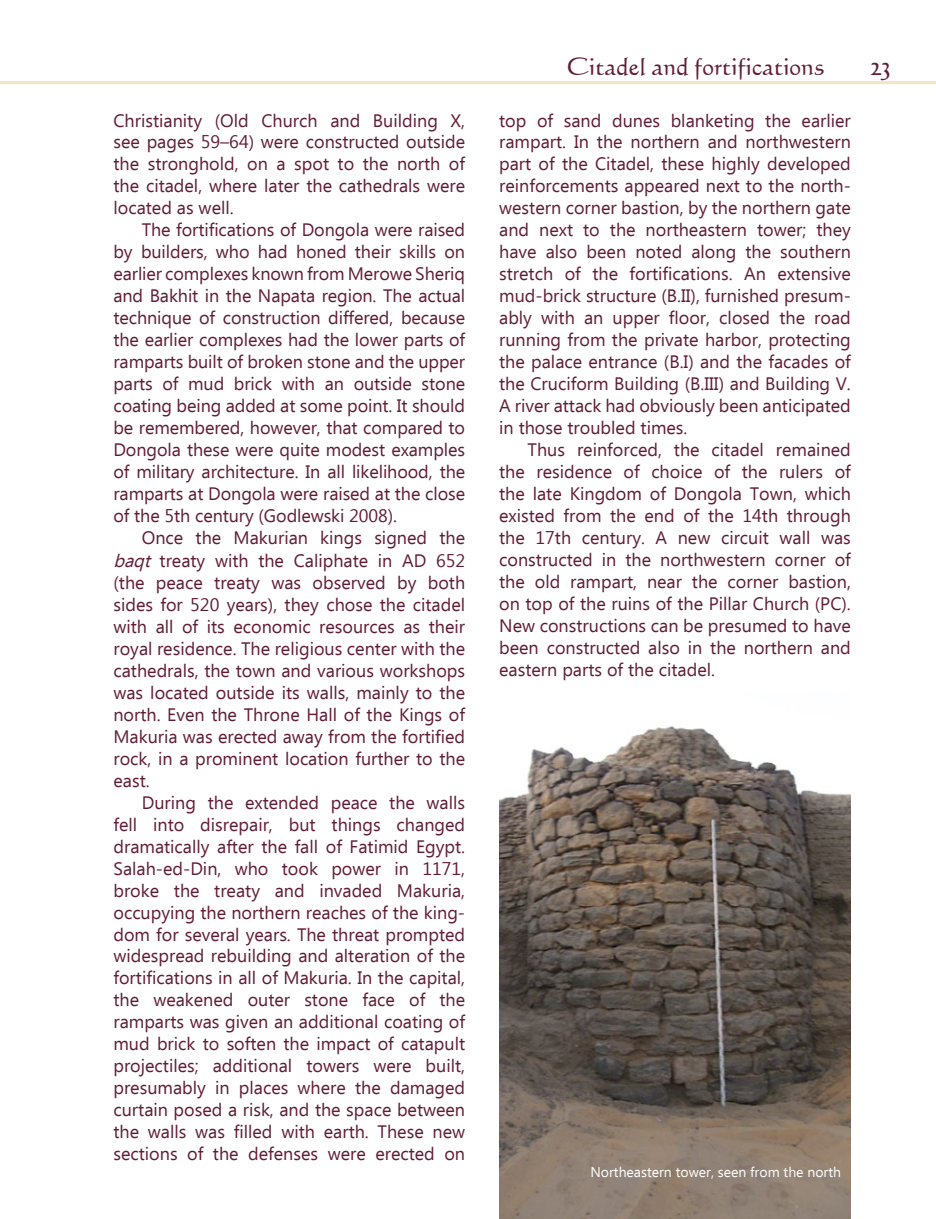
<style>
.page{position:relative;width:936px;height:1219px;background:#fff}
.page>*{position:absolute;margin:0;border:0;box-sizing:border-box;transform-origin:0 0}
.t1{font:28px "Calligraphic 421 BT Roman B";color:#611c36}
.t2{font:24px "Calligraphic 421 BT Roman B";color:#611c36}
.t3{font:18px/22px "Ebrima";color:#611c36;text-align:justify}
.t4{font:14px "Ebrima";color:#fff}
.s1{font-style:italic}
</style>
<div class="page">
<hr style="left:0;top:81px;width:935px;height:3px;background:#f3e4c6">
<img style="left:499px;top:726px;width:351px;height:493px">
<p class="t3" style="left:113px;top:110px;width:353px">Christianity (Old Church and Building X, see pages 59–64) were constructed outside the stronghold, on a spot to the north of the citadel, where later the cathedrals were located as well.</p>
<p class="t3" style="left:113px;top:220px;width:353px;text-indent:28px">The fortifications of Dongola were raised by builders, who had honed their skills on earlier complexes known from Merowe Sheriq and Bakhit in the Napata region. The actual technique of construction differed, because the earlier complexes had the lower parts of ramparts built of broken stone and the upper parts of mud brick with an outside stone coating being added at some point. It should be remembered, however, that compared to Dongola these were quite modest examples of military architecture. In all likelihood, the ramparts at Dongola were raised at the close of the 5th century (Godlewski 2008).</p>
<p class="t3" style="left:113px;top:528px;width:353px;text-indent:28px">Once the Makurian kings signed the <span class="s1">baqt</span> treaty with the Caliphate in AD 652 (the peace treaty was observed by both sides for 520 years), they chose the citadel with all of its economic resources as their royal residence. The religious center with the cathedrals, the town and various workshops was located outside its walls, mainly to the north. Even the Throne Hall of the Kings of Makuria was erected away from the fortified rock, in a prominent location further to the east.</p>
<p class="t3" style="left:113px;top:792px;width:353px;text-indent:28px">During the extended peace the walls fell into disrepair, but things changed dramatically after the fall of Fatimid Egypt.<br>Salah-ed-Din, who took power in 1171, broke the treaty and invaded Makuria, occupying the northern reaches of the king&shy;dom for several years. The threat prompted widespread rebuilding and alteration of the fortifications in all of Makuria. In the capital, the weakened outer stone face of the ramparts was given an additional coating of mud brick to soften the impact of catapult projectiles; additional towers were built, presumably in places where the damaged curtain posed a risk, and the space between the walls was filled with earth. These new sections of the defenses were erected on</p>
<h2 class="t2" style="left:566px;top:50px;width:259px">Citadel and fortifications</h2>
<h1 class="t1" style="left:869px;top:47px;width:23px">23</h1>
<p class="t3" style="left:499px;top:110px;width:353px">top of sand dunes blanketing the earlier rampart. In the northern and northwestern part of the Citadel, these highly developed reinforcements appeared next to the north&shy;western corner bastion, by the northern gate and next to the northeastern tower; they have also been noted along the southern stretch of the fortifications. An extensive mud-brick structure (B.II), furnished presum&shy;ably with an upper floor, closed the road running from the private harbor, protecting the palace entrance (B.I) and the facades of the Cruciform Building (B.III) and Building V.<br>A river attack had obviously been anticipated in those troubled times.</p>
<p class="t3" style="left:499px;top:440px;width:353px;text-indent:28px">Thus reinforced, the citadel remained the residence of choice of the rulers of the late Kingdom of Dongola Town, which existed from the end of the 14th through the 17th century. A new circuit wall was constructed in the northwestern corner of the old rampart, near the corner bastion, on top of the ruins of the Pillar Church (PC).<br>New constructions can be presumed to have been constructed also in the northern and eastern parts of the citadel.</p>
<p class="t4" style="left:590px;top:1162px;width:252px">Northeastern tower, seen from the north</p>
</div>
